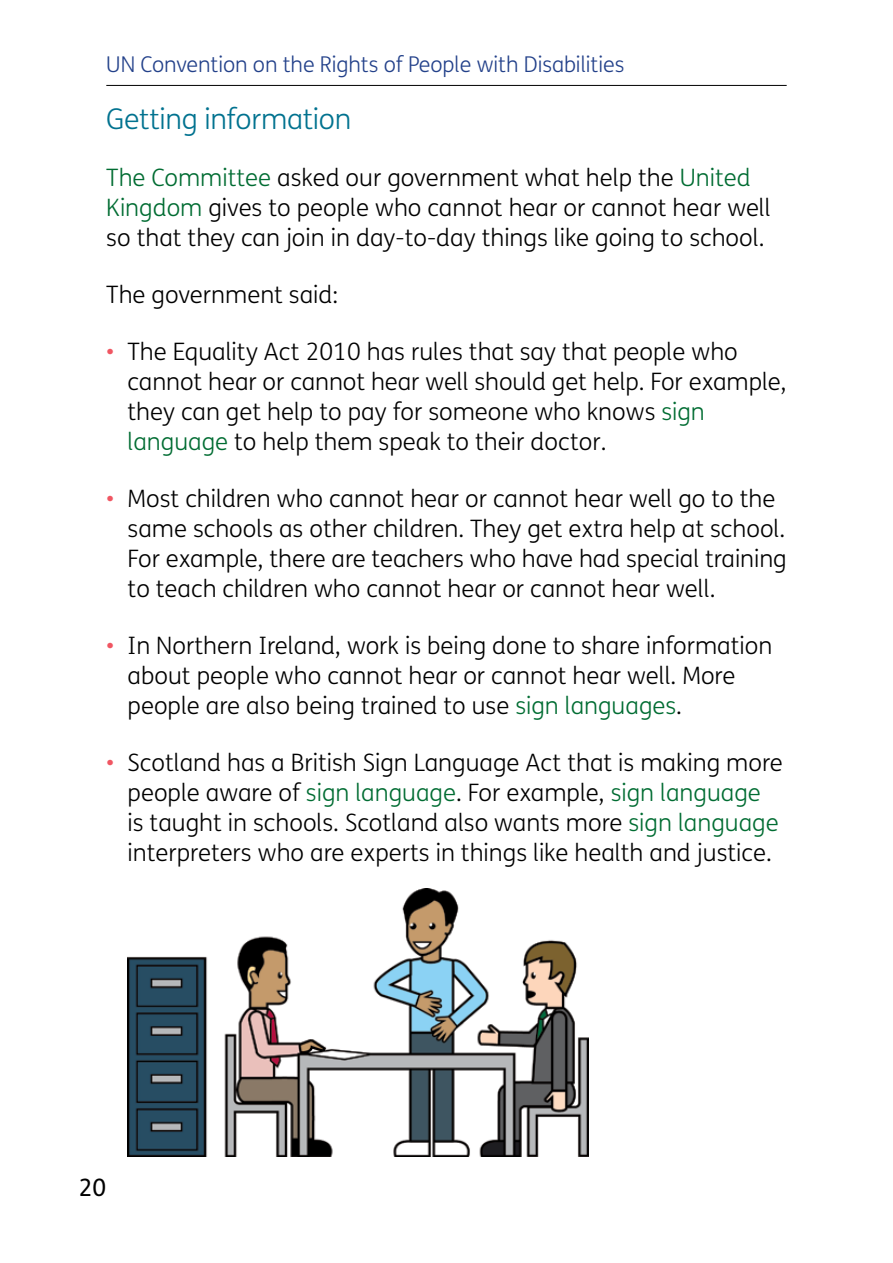
<style>
.page{position:relative;width:893px;height:1263px;background:#fff}
.page>*{position:absolute;margin:0;border:0;box-sizing:border-box;transform-origin:0 0}
.t1{font:300 28.5px "FS Me";letter-spacing:-.01em;color:#01728f}
.t2{font:300 24px/30px "FS Me";color:#000}
.t3{font:24px "FS Me";color:#000}
.t4{font:21.75px "FS Me Light 2";letter-spacing:-.005em;color:#23418a}
.s1{color:#006c32}
.s2{color:#f05662}
</style>
<div class="page">
<hr style="left:106px;top:85px;width:681px;height:1px;background:#000">
<img style="left:128px;top:888px;width:461px;height:269px">
<p class="t4" style="left:106px;top:49px;width:519px">UN Convention on the Rights of People with Disabilities</p>
<p class="t1" style="left:106px;top:99px;width:247px">Getting information</p>
<p class="t2" style="left:106px;top:162px;width:666px"><span class="s1">The Committee</span> asked our government what help the <span class="s1">United<br>Kingdom</span> gives to people who cannot hear or cannot hear well so that they can join in day-to-day things like going to school.</p>
<p class="t2" style="left:106px;top:279px;width:233px">The government said:</p>
<p class="t2" style="left:128px;top:336px;width:660px;text-indent:-21px"><span class="s2">•</span> The Equality Act 2010 has rules that say that people who cannot hear or cannot hear well should get help. For example, they can get help to pay for someone who knows <span class="s1">sign language</span> to help them speak to their doctor.</p>
<p class="t2" style="left:128px;top:483px;width:661px;text-indent:-21px"><span class="s2">•</span> Most children who cannot hear or cannot hear well go to the same schools as other children. They get extra help at school.<br>For example, there are teachers who have had special training to teach children who cannot hear or cannot hear well.</p>
<p class="t2" style="left:128px;top:630px;width:646px;text-indent:-21px"><span class="s2">•</span> In Northern Ireland, work is being done to share information about people who cannot hear or cannot hear well. More people are also being trained to use <span class="s1">sign languages</span>.</p>
<p class="t2" style="left:128px;top:747px;width:657px;text-indent:-21px"><span class="s2">•</span> Scotland has a British Sign Language Act that is making more people aware of <span class="s1">sign language</span>. For example, <span class="s1">sign language </span>is taught in schools. Scotland also wants more <span class="s1">sign language </span>interpreters who are experts in things like health and justice.</p>
<p class="t3" style="left:79px;top:1171px;width:29px">20</p>
</div>
